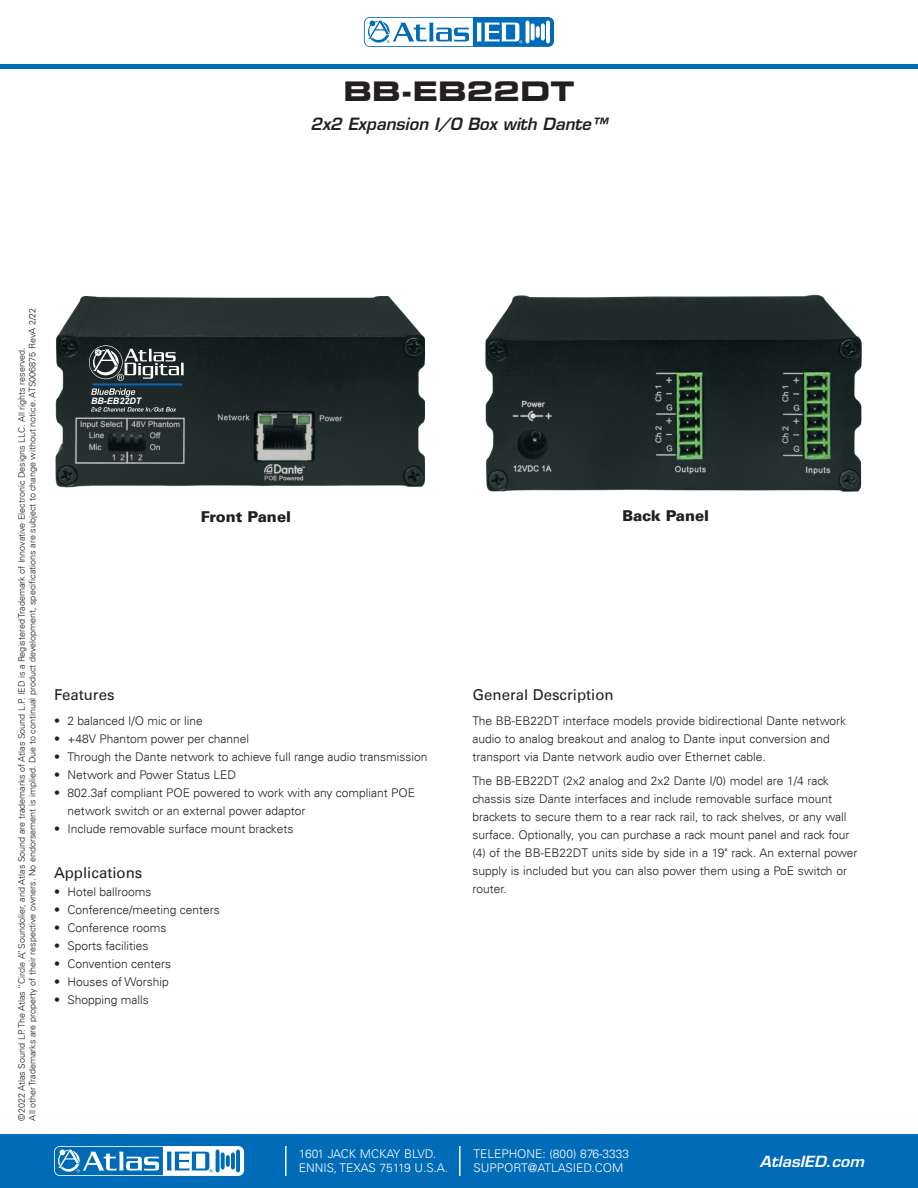
<style>
.page{position:relative;width:918px;height:1188px;background:#fff}
.page>*{position:absolute;margin:0;border:0;box-sizing:border-box;transform-origin:0 0}
.Headline{font:27px "Eurostile LT Std Bold Ex 2";color:#231f20}
.Sub-Headline{font:italic 600 16.5px "Eurostile LT Std";color:#231f20}
.SubHead{font:900 15px "Univers LT";color:#231f20}
.Body_Copy{font:15px "Univers LT";color:#231f20}
.t1{font:italic 600 15px "Eurostile LT Std";color:#fff;scale:1.05 1}
.Bullet_List{font:15px "Univers LT";color:#231f20}
.SubHead-2{font:15px "Univers LT";color:#231f20}
.Body_Copy-2{font:300 12px/18px "Univers LT";color:#231f20}
.Bullet_List-2{font:300 12px/18px "Univers LT";color:#231f20}
.t2{font:300 12px/13.5px "Univers LT";color:#fff}
.t3{font:300 9px/10.8px "Univers LT";color:#231f20}
.t4{font:italic 700 9px "Arial";color:#fff}
</style>
<div class="page">
<div style="left:0;top:1134px;width:918px;height:54px;background:#006bb6"></div>
<svg style="left:54px;top:1146px;width:190px;height:30px"></svg>
<hr style="left:285px;top:1146px;width:2px;height:30px;background:#fff">
<hr style="left:459px;top:1146px;width:1px;height:30px;background:#fff">
<hr style="left:0;top:64px;width:918px;height:4px;background:#006bb6">
<svg style="left:364px;top:17px;width:190px;height:30px"></svg>
<svg style="left:526px;top:21px;width:4px;height:22px"></svg>
<hr style="left:546px;top:21px;width:4px;height:22px;background:#fff;border-radius:2px">
<svg style="left:531px;top:23px;width:4px;height:18px"></svg>
<svg style="left:541px;top:23px;width:4px;height:18px"></svg>
<svg style="left:536px;top:26px;width:4px;height:12px"></svg>
<svg style="left:365px;top:18px;width:157px;height:28px"></svg>
<img style="left:55px;top:297px;width:369px;height:191px">
<svg style="left:91px;top:407px;width:85px;height:5px"></svg>
<svg style="left:91px;top:388px;width:44px;height:9px"></svg>
<svg style="left:89px;top:345px;width:95px;height:36px;background:#575e5e"></svg>
<hr style="left:93px;top:383px;width:89px;height:2px;background:#0168b3">
<img style="left:485px;top:294px;width:377px;height:198px">
<p class="Headline" style="left:344px;top:73px;width:232px">BB-EB22DT</p>
<p class="Sub-Headline" style="left:310px;top:113px;width:299px">2x2 Expansion I/O Box with Dante™</p>
<p class="t3" style="left:16px;top:1120px;width:814px;rotate:-90deg">©2022 Atlas Sound LP. The Atlas “Circle A”, Soundolier, and Atlas Sound are trademarks of Atlas Sound L.P. IED is a Registered Trademark of Innovative Electronic Designs LLC. All rights reserved.<br>All other Trademarks are property of their respective owners. No endorsement is implied. Due to continual product development, specifications are subject to change without notice. ATS006875 RevA 2/22</p>
<p class="t4" style="left:91px;top:395px;width:52px">BB-EB22DT</p>
<p class="SubHead" style="left:201px;top:507px;width:92px">Front Panel</p>
<p class="SubHead" style="left:622px;top:506px;width:88px">Back Panel</p>
<p class="SubHead-2" style="left:54px;top:686px;width:62px">Features</p>
<p class="Bullet_List-2" style="left:54px;top:711px;width:150px">• 2 balanced I/O mic or line</p>
<p class="Bullet_List-2" style="left:54px;top:729px;width:197px">• +48V Phantom power per channel</p>
<p class="Bullet_List-2" style="left:54px;top:747px;width:375px">• Through the Dante network to achieve full range audio transmission</p>
<p class="Bullet_List-2" style="left:54px;top:765px;width:184px">• Network and Power Status LED</p>
<p class="Bullet_List-2" style="left:68px;top:783px;width:349px;text-indent:-14px">• 802.3af compliant POE powered to work with any compliant POE network switch or an external power adaptor</p>
<p class="Bullet_List-2" style="left:54px;top:819px;width:241px">• Include removable surface mount brackets</p>
<p class="Bullet_List" style="left:54px;top:864px;width:90px">Applications</p>
<p class="Bullet_List-2" style="left:54px;top:882px;width:99px">• Hotel ballrooms</p>
<p class="Bullet_List-2" style="left:54px;top:900px;width:167px">• Conference/meeting centers</p>
<p class="Bullet_List-2" style="left:54px;top:918px;width:114px">• Conference rooms</p>
<p class="Bullet_List-2" style="left:54px;top:936px;width:96px">• Sports facilities</p>
<p class="Bullet_List-2" style="left:54px;top:954px;width:119px">• Convention centers</p>
<p class="Bullet_List-2" style="left:54px;top:972px;width:116px">• Houses of Worship</p>
<p class="Bullet_List-2" style="left:54px;top:990px;width:96px">• Shopping malls</p>
<p class="Body_Copy" style="left:472px;top:686px;width:143px">General Description</p>
<p class="Body_Copy-2" style="left:472px;top:711px;width:375px">The BB-EB22DT interface models provide bidirectional Dante network audio to analog breakout and analog to Dante input conversion and transport via Dante network audio over Ethernet cable.</p>
<p class="Body_Copy-2" style="left:472px;top:772px;width:387px">The BB-EB22DT (2x2 analog and 2x2 Dante I/0) model are 1/4 rack chassis size Dante interfaces and include removable surface mount brackets to secure them to a rear rack rail, to rack shelves, or any wall surface. Optionally, you can purchase a rack mount panel and rack four (4) of the BB-EB22DT units side by side in a 19" rack. An external power supply is included but you can also power them using a PoE switch or router.</p>
<p class="t2" style="left:299px;top:1147px;width:151px">1601 JACK MCKAY BLVD.<br>ENNIS, TEXAS 75119 U.S.A.</p>
<p class="t2" style="left:473px;top:1147px;width:157px">TELEPHONE: (800) 876-3333<br>SUPPORT@ATLASIED.COM</p>
<p class="t1" style="left:760px;top:1152px;width:101px">AtlasIED.com</p>
</div>
